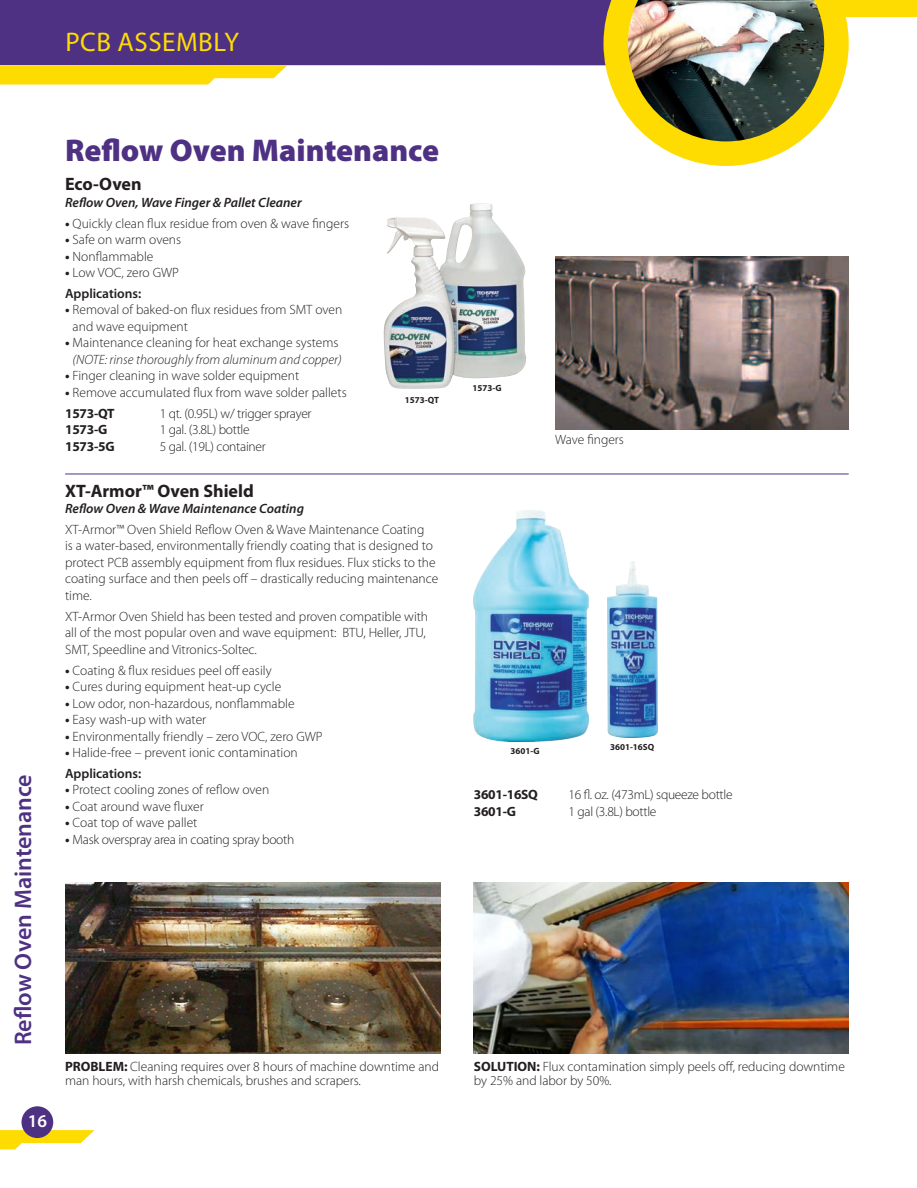
<style>
.page{position:relative;width:917px;height:1188px;background:#fff}
.page>*{position:absolute;margin:0;border:0;box-sizing:border-box;transform-origin:0 0}
.A_Product_Name{font:900 31.5px "Myriad Pro";color:#4e3183}
.t1{font:27px "Myriad Pro";letter-spacing:.02em;color:#ffdc01}
.t2{font:600 24px "Myriad Pro";color:#4e3183}
.A_Product_Name-2{font:700 18px "Myriad Pro";color:#231f20}
.t3{font:600 18px "Myriad Pro";color:#fff}
.C_Body_Text{font:300 13.5px/16.5px "Myriad Pro";color:#231f20}
.D_Product_Features_B{font:300 13.5px/16.5px "Myriad Pro";color:#231f20}
.G_Product_SKU___Size{font:300 13.5px "Myriad Pro";letter-spacing:-.02em;color:#231f20}
.D_Product_Features_B-2{font:italic 300 13.5px/16.5px "Myriad Pro";color:#231f20;text-align:center}
.B_Product_Descriptor{font:italic 600 13.5px "Myriad Pro";color:#231f20}
.G_Product_SKU___Size-2{font:700 13.5px "Myriad Pro";letter-spacing:-.02em;color:#231f20}
.F_Application_Header{font:600 13.5px "Myriad Pro";color:#231f20}
.H_Product_Caption_SK{font:700 9px "Myriad Pro";color:#231f20}
.s1{font-weight:700}
.s2{font-weight:700;font-style:normal}
.s3{font-style:normal}
</style>
<div class="page">
<div style="left:570px;top:0;width:346px;height:17px;background:#ffdc01"></div>
<svg style="left:0;top:1130px;width:94px;height:19px"></svg>
<div style="left:21px;top:1106px;width:32px;height:32px;background:#4e3183;border-radius:50%"></div>
<div style="left:0;top:0;width:603px;height:66px;background:#4e3183"></div>
<svg style="left:0;top:65px;width:287px;height:19px;background:#fedf1b"></svg>
<svg style="left:603px;top:0;width:245px;height:166px"></svg>
<img style="left:628px;top:0;width:196px;height:141px">
<img style="left:65px;top:883px;width:375px;height:170px">
<img style="left:473px;top:883px;width:375px;height:170px">
<img style="left:473px;top:510px;width:115px;height:231px">
<img style="left:607px;top:561px;width:49px;height:177px">
<img style="left:555px;top:257px;width:293px;height:173px">
<img style="left:383px;top:203px;width:98px;height:186px">
<hr style="left:65px;top:474px;width:783px;height:1px;background:#4e3183">
<p class="t1" style="left:65px;top:26px;width:175px">PCB ASSEMBLY</p>
<p class="t2" style="left:8px;top:1045px;width:273px;rotate:-90deg">Reflow Oven Maintenance</p>
<p class="t3" style="left:28px;top:1110px;width:21px">16</p>
<p class="A_Product_Name" style="left:65px;top:129px;width:375px">Reflow Oven Maintenance</p>
<p class="A_Product_Name-2" style="left:65px;top:172px;width:78px">Eco-Oven</p>
<p class="B_Product_Descriptor" style="left:65px;top:194px;width:238px">Reflow Oven, Wave Finger &amp; Pallet Cleaner</p>
<p class="D_Product_Features_B" style="left:65px;top:215px;width:285px"><span class="s1">•</span> Quickly clean flux residue from oven &amp; wave fingers</p>
<p class="D_Product_Features_B" style="left:65px;top:231px;width:118px"><span class="s1">•</span> Safe on warm ovens</p>
<p class="D_Product_Features_B" style="left:65px;top:248px;width:90px"><span class="s1">•</span> Nonflammable</p>
<p class="D_Product_Features_B" style="left:65px;top:264px;width:115px"><span class="s1">•</span> Low VOC, zero GWP</p>
<p class="F_Application_Header" style="left:65px;top:285px;width:78px">Applications:</p>
<p class="D_Product_Features_B" style="left:73px;top:302px;width:271px;text-indent:-8px"><span class="s1">•</span> Removal of baked-on flux residues from SMT oven and wave equipment</p>
<p class="D_Product_Features_B-2" style="left:65px;top:335px;width:278px"><span class="s2">•</span> <span class="s3">Maintenance cleaning for heat exchange systems </span>(NOTE: rinse thoroughly from aluminum and copper)</p>
<p class="D_Product_Features_B" style="left:65px;top:368px;width:235px"><span class="s1">•</span> Finger cleaning in wave solder equipment</p>
<p class="D_Product_Features_B" style="left:65px;top:384px;width:283px"><span class="s1">•</span> Remove accumulated flux from wave solder pallets</p>
<p class="G_Product_SKU___Size-2" style="left:65px;top:404px;width:51px">1573-QT</p>
<p class="G_Product_SKU___Size" style="left:160px;top:405px;width:153px">1 qt. (0.95L) w/ trigger sprayer</p>
<p class="G_Product_SKU___Size-2" style="left:65px;top:421px;width:44px">1573-G</p>
<p class="G_Product_SKU___Size" style="left:160px;top:422px;width:91px">1 gal. (3.8L) bottle</p>
<p class="G_Product_SKU___Size-2" style="left:65px;top:437px;width:51px">1573-5G</p>
<p class="G_Product_SKU___Size" style="left:160px;top:438px;width:108px">5 gal. (19L) container</p>
<p class="H_Product_Caption_SK" style="left:405px;top:394px;width:36px">1573-QT</p>
<p class="A_Product_Name-2" style="left:65px;top:479px;width:190px">XT-Armor™ Oven Shield</p>
<p class="B_Product_Descriptor" style="left:65px;top:500px;width:240px">Reflow Oven &amp; Wave Maintenance Coating</p>
<p class="C_Body_Text" style="left:65px;top:521px;width:374px">XT-Armor™ Oven Shield Reflow Oven &amp; Wave Maintenance Coating<br>is a water-based, environmentally friendly coating that is designed to protect PCB assembly equipment from flux residues. Flux sticks to the coating surface and then peels off – drastically reducing maintenance time.</p>
<p class="C_Body_Text" style="left:65px;top:608px;width:364px">XT-Armor Oven Shield has been tested and proven compatible with all of the most popular oven and wave equipment: BTU, Heller, JTU,<br>SMT, Speedline and Vitronics-Soltec.</p>
<p class="D_Product_Features_B" style="left:65px;top:662px;width:208px"><span class="s1">•</span> Coating &amp; flux residues peel off easily</p>
<p class="D_Product_Features_B" style="left:65px;top:678px;width:218px"><span class="s1">•</span> Cures during equipment heat-up cycle</p>
<p class="D_Product_Features_B" style="left:65px;top:695px;width:231px"><span class="s1">•</span> Low odor, non-hazardous, nonflammable</p>
<p class="D_Product_Features_B" style="left:65px;top:711px;width:143px"><span class="s1">•</span> Easy wash-up with water</p>
<p class="D_Product_Features_B" style="left:65px;top:728px;width:259px"><span class="s1">•</span> Environmentally friendly – zero VOC, zero GWP</p>
<p class="D_Product_Features_B" style="left:65px;top:744px;width:234px"><span class="s1">•</span> Halide-free – prevent ionic contamination</p>
<p class="F_Application_Header" style="left:65px;top:765px;width:78px">Applications:</p>
<p class="D_Product_Features_B" style="left:65px;top:781px;width:206px"><span class="s1">•</span> Protect cooling zones of reflow oven</p>
<p class="D_Product_Features_B" style="left:65px;top:798px;width:140px"><span class="s1">•</span> Coat around wave fluxer</p>
<p class="D_Product_Features_B" style="left:65px;top:814px;width:134px"><span class="s1">•</span> Coat top of wave pallet</p>
<p class="G_Product_SKU___Size" style="left:65px;top:831px;width:231px"><span class="s1">•</span> Mask overspray area in coating spray booth</p>
<p class="H_Product_Caption_SK" style="left:472px;top:382px;width:31px">1573-G</p>
<p class="C_Body_Text" style="left:555px;top:431px;width:70px">Wave fingers</p>
<p class="H_Product_Caption_SK" style="left:510px;top:745px;width:31px">3601-G</p>
<p class="H_Product_Caption_SK" style="left:610px;top:741px;width:46px">3601-16SQ</p>
<p class="G_Product_SKU___Size-2" style="left:473px;top:786px;width:66px">3601-16SQ</p>
<p class="G_Product_SKU___Size" style="left:568px;top:786px;width:166px">16 fl. oz. (473mL) squeeze bottle</p>
<p class="G_Product_SKU___Size-2" style="left:473px;top:802px;width:44px">3601-G</p>
<p class="G_Product_SKU___Size" style="left:568px;top:803px;width:90px">1 gal (3.8L) bottle</p>
<p class="C_Body_Text" style="left:65px;top:1060px;width:375px;line-height:13.5px"><span class="s1">PROBLEM:</span> Cleaning requires over 8 hours of machine downtime and man hours, with harsh chemicals, brushes and scrapers.</p>
<p class="C_Body_Text" style="left:473px;top:1060px;width:372px;line-height:13.5px"><span class="s1">SOLUTION:</span> Flux contamination simply peels off, reducing downtime by 25% and labor by 50%.</p>
</div>
